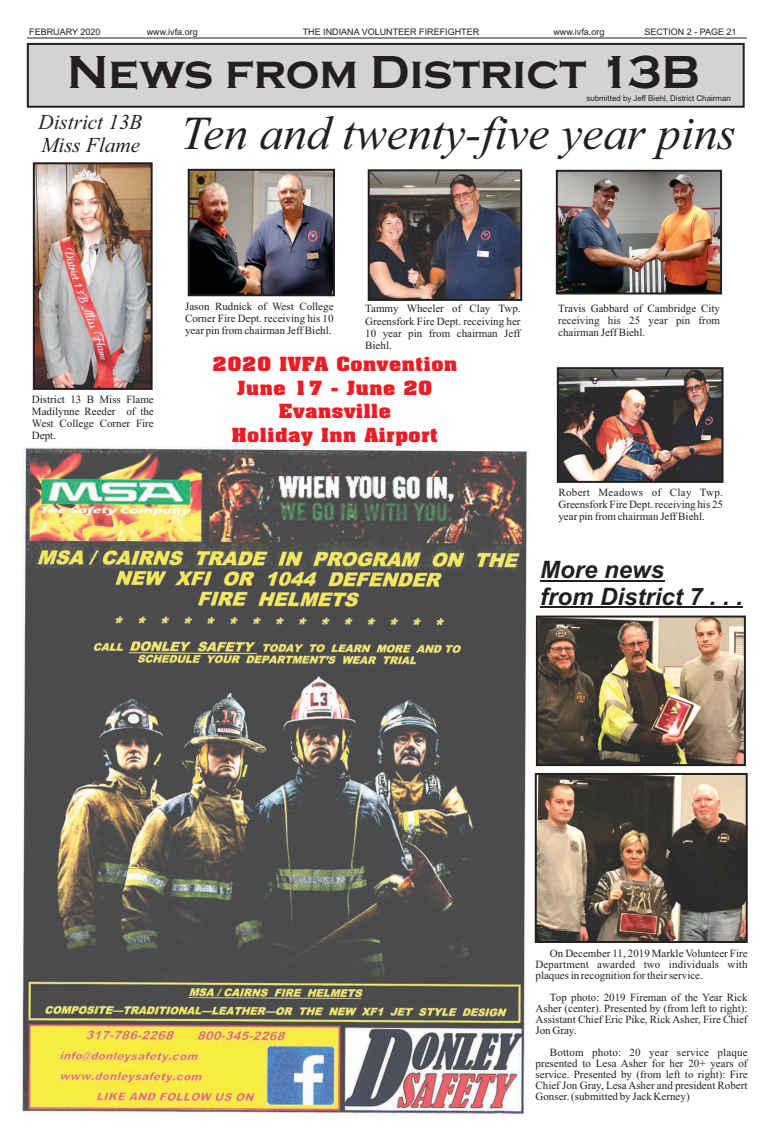
<style>
.page{position:relative;width:774px;height:1134px;background:#fff}
.page>*{position:absolute;margin:0;border:0;box-sizing:border-box;transform-origin:0 0}
.t1{font:700 48px "Copperplate Gothic";color:#231f20}
.t2{font:italic 47.3px "Times New Roman";color:#231f20}
.t3{font:italic 700 24px/26.8px "Arial";color:#231f20}
.t4{font:italic 21.2px/23.4px "Times New Roman";color:#231f20}
.t5{font:700 19.2px/23.6px "Aachen BT";color:#ed1c24;text-align:center;scale:1.16 1}
.t6{font:11px/12.2px "Times New Roman";color:#231f20;text-align:justify}
.t7{font:9px "Arial";color:#231f20}
.t8{font:8px "Arial";color:#231f20}
</style>
<div class="page">
<hr style="left:27px;top:38px;width:720px;height:1px;background:#231f20">
<div style="left:27px;top:43px;width:718px;height:65px;background:#d1d3d4;border:2px solid #231f20"></div>
<img style="left:22px;top:447px;width:519px;height:669px">
<img style="left:36px;top:165px;width:114px;height:222px">
<div style="left:33px;top:162px;width:120px;height:228px;border:2px solid #231f20"></div>
<img style="left:191px;top:172px;width:141px;height:121px">
<div style="left:188px;top:169px;width:147px;height:127px;border:2px solid #231f20"></div>
<img style="left:371px;top:172px;width:148px;height:126px">
<div style="left:368px;top:169px;width:154px;height:132px;border:2px solid #231f20"></div>
<img style="left:559px;top:173px;width:160px;height:118px">
<div style="left:556px;top:170px;width:166px;height:124px;border:2px solid #231f20"></div>
<img style="left:560px;top:370px;width:161px;height:110px">
<div style="left:557px;top:367px;width:167px;height:116px;border:2px solid #231f20"></div>
<hr style="left:540px;top:580px;width:124px;height:1px;background:#231f20">
<hr style="left:540px;top:607px;width:203px;height:1px;background:#231f20">
<img style="left:538px;top:776px;width:207px;height:164px">
<div style="left:535px;top:773px;width:213px;height:170px;border:2px solid #231f20"></div>
<img style="left:539px;top:619px;width:204px;height:144px">
<div style="left:536px;top:616px;width:210px;height:150px;border:2px solid #231f20"></div>
<p class="t7" style="left:29px;top:28px;width:73px">FEBRUARY 2020</p>
<p class="t7" style="left:303px;top:28px;width:178px">THE INDIANA VOLUNTEER FIREFIGHTER</p>
<p class="t7" style="left:644px;top:28px;width:94px">SECTION 2 - PAGE 21</p>
<p class="t7" style="left:147px;top:28px;width:53px">www.ivfa.org</p>
<p class="t7" style="left:553px;top:28px;width:53px">www.ivfa.org</p>
<h1 class="t1" style="left:67px;top:44px;width:634px">News from District 13B</h1>
<p class="t8" style="left:587px;top:95px;width:146px">submitted by Jeff Biehl, District Chairman</p>
<h3 class="t4" style="left:38px;top:112px;width:106px">District 13B<br>Miss Flame</h3>
<h2 class="t2" style="left:181px;top:116px;width:556px">Ten and twenty-five year pins</h2>
<p class="t6" style="left:32px;top:394px;width:123px">District 13 B Miss Flame Madilynne Reeder of the West College Corner Fire Dept.</p>
<p class="t6" style="left:185px;top:301px;width:150px">Jason Rudnick of West College Corner Fire Dept. receiving his 10 year pin from chairman Jeff Biehl.</p>
<p class="t6" style="left:365px;top:304px;width:157px">Tammy Wheeler of Clay Twp.<br>Greensfork Fire Dept. receiving her 10 year pin from chairman Jeff Biehl.</p>
<p class="t6" style="left:558px;top:303px;width:163px">Travis Gabbard of Cambridge City receiving his 25 year pin from chairman Jeff Biehl.</p>
<h3 class="t5" style="left:212px;top:355px;width:213px">2020 IVFA Convention<br>June 17 - June 20<br>Evansville<br>Holiday Inn Airport</h3>
<p class="t6" style="left:558px;top:487px;width:166px">Robert Meadows of Clay Twp.<br>Greensfork Fire Dept. receiving his 25 year pin from chairman Jeff Biehl.</p>
<h3 class="t3" style="left:540px;top:558px;width:204px">More news<br>from District 7 . . .</h3>
<p class="t6" style="left:536px;top:948px;width:214px;line-height:11px;text-indent:14px">On December 11, 2019 Markle Volunteer Fire Department awarded two individuals with plaques in recognition for their service.</p>
<p class="t6" style="left:536px;top:992px;width:214px;line-height:11px;text-indent:14px">Top photo: 2019 Fireman of the Year Rick Asher (center). Presented by (from left to right):<br>Assistant Chief Eric Pike, Rick Asher, Fire Chief Jon Gray.</p>
<p class="t6" style="left:536px;top:1047px;width:214px;line-height:11px;text-indent:14px">Bottom photo: 20 year service plaque presented to Lesa Asher for her 20+ years of service. Presented by (from left to right): Fire Chief Jon Gray, Lesa Asher and president Robert Gonser. (submitted by Jack Kerney)</p>
</div>
